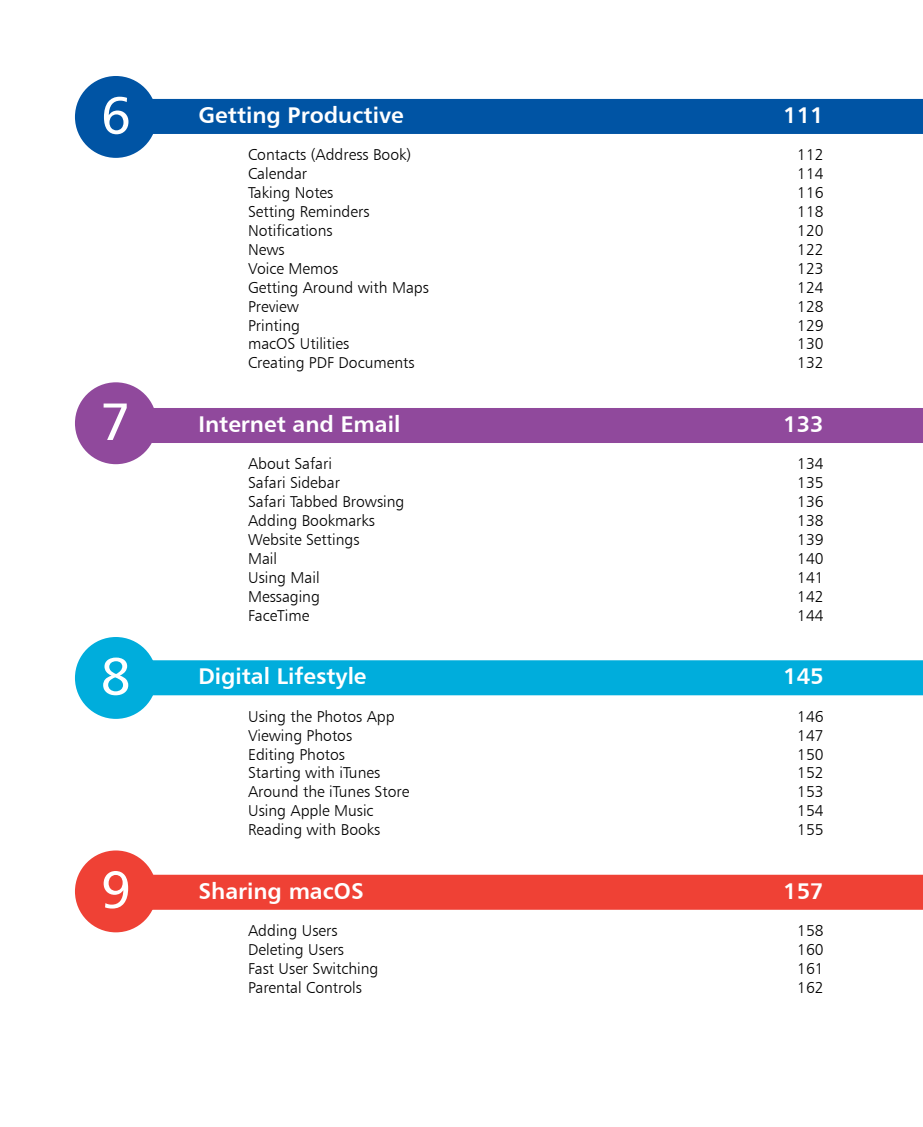
<style>
.page{position:relative;width:923px;height:1127px;background:#fff}
.page>*{position:absolute;margin:0;border:0;box-sizing:border-box;transform-origin:0 0}
.t1{font:52.5px "Humanist 777 BT Roman B";color:#fff}
.t2{font:22.75px "Humanist 777 BT Bold B";color:#fff}
.t3{font:15.75px "Humanist 777 BT Light B";color:#000}
</style>
<div class="page">
<div style="left:99px;top:99px;width:824px;height:35px;background:#0054a4"></div>
<div style="left:99px;top:408px;width:824px;height:35px;background:#90499c"></div>
<div style="left:99px;top:660px;width:824px;height:35px;background:#00addc"></div>
<div style="left:99px;top:874px;width:824px;height:35px;background:#ef4135"></div>
<div style="left:75px;top:382px;width:82px;height:82px;background:#90499c;border-radius:50%"></div>
<div style="left:75px;top:636px;width:82px;height:82px;background:#00addc;border-radius:50%"></div>
<div style="left:75px;top:850px;width:82px;height:82px;background:#ef4135;border-radius:50%"></div>
<div style="left:75px;top:76px;width:82px;height:82px;background:#0054a4;border-radius:50%"></div>
<h1 class="t1" style="left:101px;top:83px;width:32px">6</h1>
<h1 class="t1" style="left:101px;top:389px;width:32px">7</h1>
<h1 class="t1" style="left:101px;top:643px;width:32px">8</h1>
<h1 class="t1" style="left:101px;top:856px;width:32px">9</h1>
<h2 class="t2" style="left:198px;top:101px;width:207px">Getting Productive</h2>
<h2 class="t2" style="left:783px;top:101px;width:42px">111</h2>
<p class="t3" style="left:248px;top:145px;width:165px">Contacts (Address Book)</p>
<p class="t3" style="left:797px;top:145px;width:28px">112</p>
<p class="t3" style="left:248px;top:164px;width:61px">Calendar</p>
<p class="t3" style="left:797px;top:164px;width:28px">114</p>
<p class="t3" style="left:248px;top:183px;width:87px">Taking Notes</p>
<p class="t3" style="left:797px;top:183px;width:28px">116</p>
<p class="t3" style="left:248px;top:202px;width:123px">Setting Reminders</p>
<p class="t3" style="left:797px;top:202px;width:28px">118</p>
<p class="t3" style="left:248px;top:221px;width:86px">Notifications</p>
<p class="t3" style="left:797px;top:221px;width:28px">120</p>
<p class="t3" style="left:248px;top:240px;width:38px">News</p>
<p class="t3" style="left:797px;top:240px;width:28px">122</p>
<p class="t3" style="left:248px;top:258px;width:92px">Voice Memos</p>
<p class="t3" style="left:797px;top:258px;width:28px">123</p>
<p class="t3" style="left:248px;top:277px;width:182px">Getting Around with Maps</p>
<p class="t3" style="left:797px;top:277px;width:28px">124</p>
<p class="t3" style="left:248px;top:296px;width:52px">Preview</p>
<p class="t3" style="left:797px;top:296px;width:28px">128</p>
<p class="t3" style="left:248px;top:315px;width:53px">Printing</p>
<p class="t3" style="left:797px;top:315px;width:28px">129</p>
<p class="t3" style="left:248px;top:334px;width:103px">macOS Utilities</p>
<p class="t3" style="left:797px;top:334px;width:28px">130</p>
<p class="t3" style="left:248px;top:353px;width:168px">Creating PDF Documents</p>
<p class="t3" style="left:797px;top:353px;width:28px">132</p>
<h2 class="t2" style="left:198px;top:409px;width:203px">Internet and Email</h2>
<h2 class="t2" style="left:783px;top:409px;width:42px">133</h2>
<p class="t3" style="left:248px;top:454px;width:85px">About Safari</p>
<p class="t3" style="left:797px;top:454px;width:28px">134</p>
<p class="t3" style="left:248px;top:473px;width:93px">Safari Sidebar</p>
<p class="t3" style="left:797px;top:473px;width:28px">135</p>
<p class="t3" style="left:248px;top:492px;width:158px">Safari Tabbed Browsing</p>
<p class="t3" style="left:797px;top:492px;width:28px">136</p>
<p class="t3" style="left:248px;top:511px;width:128px">Adding Bookmarks</p>
<p class="t3" style="left:797px;top:511px;width:28px">138</p>
<p class="t3" style="left:248px;top:529px;width:113px">Website Settings</p>
<p class="t3" style="left:797px;top:529px;width:28px">139</p>
<p class="t3" style="left:248px;top:548px;width:30px">Mail</p>
<p class="t3" style="left:797px;top:548px;width:28px">140</p>
<p class="t3" style="left:248px;top:567px;width:73px">Using Mail</p>
<p class="t3" style="left:797px;top:567px;width:28px">141</p>
<p class="t3" style="left:248px;top:586px;width:73px">Messaging</p>
<p class="t3" style="left:797px;top:586px;width:28px">142</p>
<p class="t3" style="left:248px;top:605px;width:63px">FaceTime</p>
<p class="t3" style="left:797px;top:605px;width:28px">144</p>
<h2 class="t2" style="left:198px;top:662px;width:169px">Digital Lifestyle</h2>
<h2 class="t2" style="left:783px;top:662px;width:42px">145</h2>
<p class="t3" style="left:248px;top:706px;width:148px">Using the Photos App</p>
<p class="t3" style="left:797px;top:706px;width:28px">146</p>
<p class="t3" style="left:248px;top:725px;width:106px">Viewing Photos</p>
<p class="t3" style="left:797px;top:725px;width:28px">147</p>
<p class="t3" style="left:248px;top:744px;width:98px">Editing Photos</p>
<p class="t3" style="left:797px;top:744px;width:28px">150</p>
<p class="t3" style="left:248px;top:763px;width:134px">Starting with iTunes</p>
<p class="t3" style="left:797px;top:763px;width:28px">152</p>
<p class="t3" style="left:248px;top:782px;width:163px">Around the iTunes Store</p>
<p class="t3" style="left:797px;top:782px;width:28px">153</p>
<p class="t3" style="left:248px;top:800px;width:127px">Using Apple Music</p>
<p class="t3" style="left:797px;top:800px;width:28px">154</p>
<p class="t3" style="left:248px;top:819px;width:134px">Reading with Books</p>
<p class="t3" style="left:797px;top:819px;width:28px">155</p>
<h2 class="t2" style="left:198px;top:876px;width:167px">Sharing macOS</h2>
<h2 class="t2" style="left:783px;top:876px;width:42px">157</h2>
<p class="t3" style="left:248px;top:920px;width:91px">Adding Users</p>
<p class="t3" style="left:797px;top:920px;width:28px">158</p>
<p class="t3" style="left:248px;top:939px;width:97px">Deleting Users</p>
<p class="t3" style="left:797px;top:939px;width:28px">160</p>
<p class="t3" style="left:248px;top:958px;width:132px">Fast User Switching</p>
<p class="t3" style="left:797px;top:958px;width:28px">161</p>
<p class="t3" style="left:248px;top:977px;width:115px">Parental Controls</p>
<p class="t3" style="left:797px;top:977px;width:28px">162</p>
</div>
